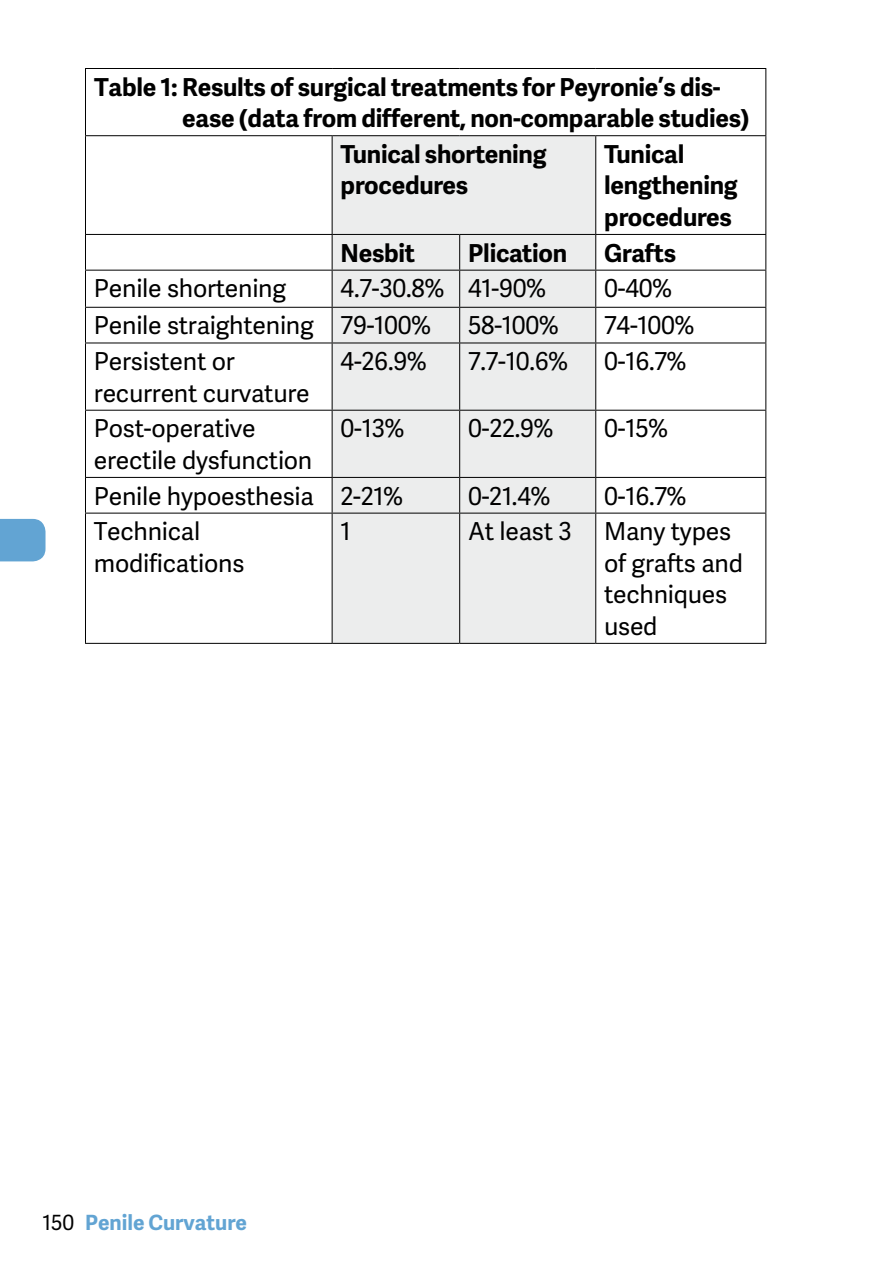
<style>
.page{position:relative;width:893px;height:1276px;background:#fff}
.page>*{position:absolute;margin:0;border:0;box-sizing:border-box;transform-origin:0 0}
.t1{font:24.6px/31.5px "Adelle Sans";letter-spacing:-.01em;color:#000}
.t2{font:700 24.6px/31.5px "Adelle Sans";letter-spacing:-.01em;color:#000}
.t3{font:700 21px "Adelle Sans";color:#62a4d3}
.s1{font-weight:400;color:#000}
</style>
<div class="page">
<div style="left:0;top:519px;width:46px;height:42px;background:#62a4d3"></div>
<div style="left:333px;top:136px;width:262px;height:507px;background:#eceded"></div>
<hr style="left:85px;top:68px;width:247px;height:1px;background:#000">
<hr style="left:85px;top:69px;width:1px;height:66px;background:#000">
<hr style="left:332px;top:68px;width:128px;height:1px;background:#000">
<hr style="left:460px;top:68px;width:136px;height:1px;background:#000">
<hr style="left:596px;top:68px;width:170px;height:1px;background:#000">
<hr style="left:765px;top:69px;width:1px;height:66px;background:#000">
<hr style="left:85px;top:135px;width:247px;height:1px;background:#000">
<hr style="left:85px;top:136px;width:1px;height:98px;background:#000">
<hr style="left:332px;top:135px;width:128px;height:1px;background:#000">
<hr style="left:332px;top:136px;width:1px;height:98px;background:#000">
<hr style="left:460px;top:135px;width:136px;height:1px;background:#000">
<hr style="left:596px;top:135px;width:170px;height:1px;background:#000">
<hr style="left:595px;top:136px;width:1px;height:98px;background:#000">
<hr style="left:765px;top:136px;width:1px;height:98px;background:#000">
<hr style="left:85px;top:234px;width:247px;height:1px;background:#000">
<hr style="left:85px;top:235px;width:1px;height:35px;background:#000">
<hr style="left:332px;top:234px;width:128px;height:1px;background:#000">
<hr style="left:332px;top:235px;width:1px;height:35px;background:#000">
<hr style="left:460px;top:234px;width:136px;height:1px;background:#000">
<hr style="left:459px;top:235px;width:1px;height:35px;background:#000">
<hr style="left:596px;top:234px;width:170px;height:1px;background:#000">
<hr style="left:595px;top:235px;width:1px;height:35px;background:#000">
<hr style="left:765px;top:235px;width:1px;height:35px;background:#000">
<hr style="left:85px;top:270px;width:247px;height:1px;background:#000">
<hr style="left:85px;top:271px;width:1px;height:36px;background:#000">
<hr style="left:332px;top:270px;width:128px;height:1px;background:#000">
<hr style="left:332px;top:271px;width:1px;height:36px;background:#000">
<hr style="left:460px;top:270px;width:136px;height:1px;background:#000">
<hr style="left:459px;top:271px;width:1px;height:36px;background:#000">
<hr style="left:596px;top:270px;width:170px;height:1px;background:#000">
<hr style="left:595px;top:271px;width:1px;height:36px;background:#000">
<hr style="left:765px;top:271px;width:1px;height:36px;background:#000">
<hr style="left:85px;top:307px;width:247px;height:1px;background:#000">
<hr style="left:85px;top:308px;width:1px;height:34px;background:#000">
<hr style="left:332px;top:307px;width:128px;height:1px;background:#000">
<hr style="left:332px;top:308px;width:1px;height:34px;background:#000">
<hr style="left:460px;top:307px;width:136px;height:1px;background:#000">
<hr style="left:459px;top:308px;width:1px;height:34px;background:#000">
<hr style="left:596px;top:307px;width:170px;height:1px;background:#000">
<hr style="left:595px;top:308px;width:1px;height:34px;background:#000">
<hr style="left:765px;top:308px;width:1px;height:34px;background:#000">
<hr style="left:85px;top:342px;width:247px;height:1px;background:#000">
<hr style="left:85px;top:343px;width:1px;height:67px;background:#000">
<hr style="left:332px;top:342px;width:128px;height:1px;background:#000">
<hr style="left:332px;top:343px;width:1px;height:67px;background:#000">
<hr style="left:460px;top:342px;width:136px;height:1px;background:#000">
<hr style="left:459px;top:343px;width:1px;height:67px;background:#000">
<hr style="left:596px;top:342px;width:170px;height:1px;background:#000">
<hr style="left:595px;top:343px;width:1px;height:67px;background:#000">
<hr style="left:765px;top:343px;width:1px;height:67px;background:#000">
<hr style="left:85px;top:410px;width:247px;height:1px;background:#000">
<hr style="left:85px;top:411px;width:1px;height:66px;background:#000">
<hr style="left:332px;top:410px;width:128px;height:1px;background:#000">
<hr style="left:332px;top:411px;width:1px;height:66px;background:#000">
<hr style="left:460px;top:410px;width:136px;height:1px;background:#000">
<hr style="left:459px;top:411px;width:1px;height:66px;background:#000">
<hr style="left:596px;top:410px;width:170px;height:1px;background:#000">
<hr style="left:595px;top:411px;width:1px;height:66px;background:#000">
<hr style="left:765px;top:411px;width:1px;height:66px;background:#000">
<hr style="left:85px;top:477px;width:247px;height:1px;background:#000">
<hr style="left:85px;top:478px;width:1px;height:35px;background:#000">
<hr style="left:332px;top:477px;width:128px;height:1px;background:#000">
<hr style="left:332px;top:478px;width:1px;height:35px;background:#000">
<hr style="left:460px;top:477px;width:136px;height:1px;background:#000">
<hr style="left:459px;top:478px;width:1px;height:35px;background:#000">
<hr style="left:596px;top:477px;width:170px;height:1px;background:#000">
<hr style="left:595px;top:478px;width:1px;height:35px;background:#000">
<hr style="left:765px;top:478px;width:1px;height:35px;background:#000">
<hr style="left:85px;top:512px;width:247px;height:1px;background:#000">
<hr style="left:85px;top:513px;width:1px;height:130px;background:#000">
<hr style="left:332px;top:512px;width:128px;height:1px;background:#000">
<hr style="left:332px;top:513px;width:1px;height:130px;background:#000">
<hr style="left:460px;top:512px;width:136px;height:1px;background:#000">
<hr style="left:459px;top:513px;width:1px;height:130px;background:#000">
<hr style="left:596px;top:512px;width:170px;height:1px;background:#000">
<hr style="left:595px;top:513px;width:1px;height:130px;background:#000">
<hr style="left:765px;top:513px;width:1px;height:130px;background:#000">
<hr style="left:85px;top:643px;width:247px;height:1px;background:#000">
<hr style="left:332px;top:643px;width:128px;height:1px;background:#000">
<hr style="left:460px;top:643px;width:136px;height:1px;background:#000">
<hr style="left:596px;top:643px;width:170px;height:1px;background:#000">
<p class="t2" style="left:182px;top:70px;width:569px;text-indent:-88px">Table 1: Results of surgical treatments for Peyronie’s dis&shy;ease (data from different, non-comparable studies)</p>
<p class="t2" style="left:341px;top:137px;width:208px">Tunical shortening procedures</p>
<p class="t2" style="left:604px;top:137px;width:135px">Tunical lengthening procedures</p>
<p class="t2" style="left:341px;top:236px;width:76px">Nesbit</p>
<p class="t2" style="left:468px;top:236px;width:100px">Plication</p>
<p class="t2" style="left:604px;top:236px;width:73px">Grafts</p>
<p class="t1" style="left:94px;top:272px;width:194px">Penile shortening</p>
<p class="t1" style="left:341px;top:272px;width:207px">4.7-30.8% 41-90%</p>
<p class="t1" style="left:604px;top:272px;width:70px">0-40%</p>
<p class="t1" style="left:94px;top:309px;width:339px">Penile straightening 79-100%</p>
<p class="t1" style="left:468px;top:309px;width:92px">58-100%</p>
<p class="t1" style="left:604px;top:309px;width:92px">74-100%</p>
<p class="t1" style="left:94px;top:345px;width:217px">Persistent or recurrent curvature</p>
<p class="t1" style="left:341px;top:345px;width:88px">4-26.9%</p>
<p class="t1" style="left:468px;top:345px;width:102px">7.7-10.6%</p>
<p class="t1" style="left:604px;top:345px;width:84px">0-16.7%</p>
<p class="t1" style="left:94px;top:412px;width:220px">Post-operative erectile dysfunction</p>
<p class="t1" style="left:341px;top:412px;width:66px">0-13%</p>
<p class="t1" style="left:468px;top:412px;width:87px">0-22.9%</p>
<p class="t1" style="left:604px;top:412px;width:66px">0-15%</p>
<p class="t1" style="left:94px;top:479px;width:311px">Penile hypoesthesia 2-21%</p>
<p class="t1" style="left:468px;top:479px;width:84px">0-21.4%</p>
<p class="t1" style="left:604px;top:479px;width:84px">0-16.7%</p>
<p class="t1" style="left:94px;top:515px;width:152px">Technical modifications</p>
<p class="t1" style="left:340px;top:515px;width:12px">1</p>
<p class="t1" style="left:468px;top:515px;width:105px">At least 3</p>
<p class="t1" style="left:604px;top:515px;width:140px">Many types of grafts and techniques used</p>
<p class="t3" style="left:43px;top:1207px;width:206px"><span class="s1">150</span> Penile Curvature</p>
</div>
